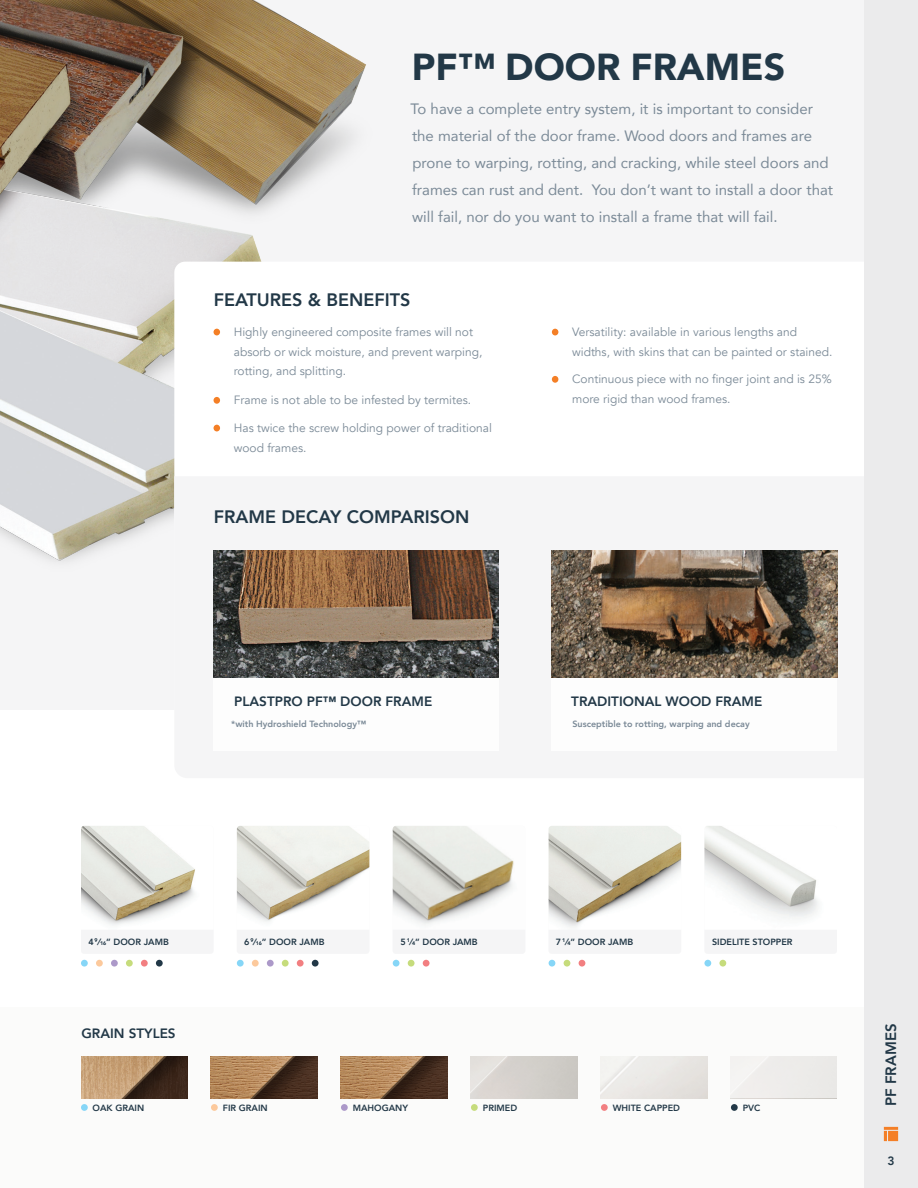
<style>
.page{position:relative;width:918px;height:1188px;background:#fff}
.page>*{position:absolute;margin:0;border:0;box-sizing:border-box;transform-origin:0 0}
.t1{font:900 37.5px "Avenir";color:#223847}
.t2{font:800 18px "Avenir";color:#223847}
.t3{font:15px/27px "Avenir";color:#7b8a97}
.t4{font:800 15px "Avenir";color:#223847}
.t5{font:800 13.5px "Avenir";color:#223847}
.t6{font:12px/19.5px "Avenir";color:#7b8a97}
.t7{font:800 12px "Avenir";color:#223847}
.t8{font:800 9px "Avenir";color:#223847}
.t9{font:800 9px "Avenir";color:#7b8a97}
.s1{font-weight:900}
.s2{font-weight:900;font-size:5.25px}
</style>
<div class="page">
<div style="left:0;top:1007px;width:864px;height:181px;background:#fbfbfa"></div>
<div style="left:0;top:0;width:864px;height:709px;background:#f5f5f6"></div>
<img style="left:0;top:0;width:366px;height:562px">
<div style="left:174px;top:262px;width:385px;height:214px;background:#fff"></div>
<svg style="left:174px;top:476px;width:664px;height:202px"></svg>
<div style="left:552px;top:677px;width:285px;height:74px;background:#fdfdfd"></div>
<div style="left:214px;top:677px;width:285px;height:74px;background:#fdfdfd"></div>
<img style="left:214px;top:551px;width:285px;height:126px">
<img style="left:552px;top:551px;width:285px;height:126px">
<div style="left:81px;top:1104px;width:7px;height:7px;background:#86d6f7;border-radius:50%"></div>
<img style="left:81px;top:1057px;width:106px;height:41px">
<div style="left:471px;top:1104px;width:7px;height:7px;background:#c6dc7c;border-radius:50%"></div>
<img style="left:471px;top:1057px;width:106px;height:41px">
<div style="left:341px;top:1104px;width:7px;height:7px;background:#ac99c9;border-radius:50%"></div>
<img style="left:341px;top:1057px;width:106px;height:41px">
<div style="left:211px;top:1104px;width:7px;height:7px;background:#fcc99c;border-radius:50%"></div>
<img style="left:211px;top:1057px;width:106px;height:41px">
<div style="left:601px;top:1104px;width:7px;height:7px;background:#f27f81;border-radius:50%"></div>
<img style="left:81px;top:826px;width:114px;height:99px">
<img style="left:393px;top:826px;width:121px;height:99px">
<img style="left:237px;top:826px;width:132px;height:96px">
<img style="left:549px;top:826px;width:132px;height:101px">
<img style="left:704px;top:826px;width:114px;height:92px">
<div style="left:731px;top:1104px;width:7px;height:7px;background:#223847;border-radius:50%"></div>
<div style="left:731px;top:1057px;width:106px;height:41px;background:#eeecea"></div>
<div style="left:96px;top:960px;width:7px;height:7px;background:#fcc99c;border-radius:50%"></div>
<div style="left:81px;top:960px;width:7px;height:7px;background:#86d6f7;border-radius:50%"></div>
<div style="left:111px;top:960px;width:7px;height:7px;background:#ac99c9;border-radius:50%"></div>
<div style="left:126px;top:960px;width:7px;height:7px;background:#c6dc7c;border-radius:50%"></div>
<div style="left:141px;top:960px;width:7px;height:7px;background:#f27f81;border-radius:50%"></div>
<div style="left:156px;top:960px;width:7px;height:7px;background:#223847;border-radius:50%"></div>
<div style="left:252px;top:960px;width:7px;height:7px;background:#fcc99c;border-radius:50%"></div>
<div style="left:237px;top:960px;width:7px;height:7px;background:#86d6f7;border-radius:50%"></div>
<div style="left:267px;top:960px;width:7px;height:7px;background:#ac99c9;border-radius:50%"></div>
<div style="left:282px;top:960px;width:7px;height:7px;background:#c6dc7c;border-radius:50%"></div>
<div style="left:297px;top:960px;width:7px;height:7px;background:#f27f81;border-radius:50%"></div>
<div style="left:312px;top:960px;width:7px;height:7px;background:#223847;border-radius:50%"></div>
<div style="left:408px;top:960px;width:7px;height:7px;background:#c6dc7c;border-radius:50%"></div>
<div style="left:393px;top:960px;width:7px;height:7px;background:#86d6f7;border-radius:50%"></div>
<div style="left:423px;top:960px;width:7px;height:7px;background:#f27f81;border-radius:50%"></div>
<div style="left:564px;top:960px;width:6px;height:7px;background:#c6dc7c;border-radius:50%"></div>
<div style="left:549px;top:960px;width:6px;height:7px;background:#86d6f7;border-radius:50%"></div>
<div style="left:579px;top:960px;width:6px;height:7px;background:#f27f81;border-radius:50%"></div>
<div style="left:719px;top:960px;width:7px;height:7px;background:#c6dc7c;border-radius:50%"></div>
<div style="left:704px;top:960px;width:7px;height:7px;background:#86d6f7;border-radius:50%"></div>
<svg style="left:214px;top:329px;width:6px;height:6px"></svg>
<div style="left:214px;top:397px;width:6px;height:7px;background:#f47f26;border-radius:50%"></div>
<svg style="left:214px;top:425px;width:6px;height:6px"></svg>
<svg style="left:552px;top:329px;width:6px;height:6px"></svg>
<div style="left:552px;top:376px;width:6px;height:7px;background:#f47f26;border-radius:50%"></div>
<div style="left:864px;top:0;width:54px;height:1188px;background:#ebebec"></div>
<svg style="left:884px;top:1127px;width:14px;height:14px"></svg>
<h1 class="t1" style="left:412px;top:35px;width:375px">PF™ DOOR FRAMES</h1>
<p class="t3" style="left:411px;top:95px;width:424px">To have a complete entry system, it is important to consider the material of the door frame. Wood doors and frames are prone to warping, rotting, and cracking, while steel doors and frames can rust and dent. You don’t want to install a door that will fail, nor do you want to install a frame that will fail.</p>
<h2 class="t2" style="left:214px;top:286px;width:198px">FEATURES &amp; BENEFITS</h2>
<p class="t6" style="left:234px;top:323px;width:250px">Highly engineered composite frames will not absorb or wick moisture, and prevent warping, rotting, and splitting.</p>
<p class="t6" style="left:234px;top:391px;width:239px">Frame is not able to be infested by termites.</p>
<p class="t6" style="left:234px;top:419px;width:260px">Has twice the screw holding power of traditional wood frames.</p>
<h2 class="t2" style="left:214px;top:502px;width:257px">FRAME DECAY COMPARISON</h2>
<p class="t6" style="left:572px;top:323px;width:262px">Versatility: available in various lengths and widths, with skins that can be painted or stained.</p>
<p class="t6" style="left:572px;top:370px;width:261px">Continuous piece with no finger joint and is 25% more rigid than wood frames.</p>
<p class="t5" style="left:234px;top:691px;width:199px">PLASTPRO PF™ DOOR FRAME</p>
<p class="t5" style="left:571px;top:691px;width:192px">TRADITIONAL WOOD FRAME</p>
<p class="t9" style="left:231px;top:717px;width:136px">*with Hydroshield Technology™</p>
<p class="t9" style="left:572px;top:717px;width:179px">Susceptible to rotting, warping and decay</p>
<p class="t8" style="left:244px;top:935px;width:82px">6 <sup>9</sup> <span class="s1">/</span><span class="s2">16</span>” DOOR JAMB</p>
<p class="t8" style="left:556px;top:935px;width:79px">7 <sup>1</sup> <span class="s1">/</span><span class="s2">4</span>” DOOR JAMB</p>
<p class="t8" style="left:712px;top:935px;width:82px">SIDELITE STOPPER</p>
<p class="t8" style="left:88px;top:935px;width:82px">4 <sup>9</sup> <span class="s1">/</span><span class="s2">16</span>” DOOR JAMB</p>
<p class="t8" style="left:400px;top:935px;width:79px">5 <sup>1</sup> <span class="s1">/</span><span class="s2">4</span>” DOOR JAMB</p>
<p class="t5" style="left:81px;top:1023px;width:96px">GRAIN STYLES</p>
<p class="t8" style="left:93px;top:1101px;width:53px">OAK GRAIN</p>
<p class="t8" style="left:223px;top:1101px;width:46px">FIR GRAIN</p>
<p class="t8" style="left:353px;top:1101px;width:57px">MAHOGANY</p>
<p class="t8" style="left:483px;top:1101px;width:36px">PRIMED</p>
<p class="t8" style="left:613px;top:1101px;width:69px">WHITE CAPPED</p>
<p class="t8" style="left:743px;top:1101px;width:19px">PVC</p>
<p class="t4" style="left:879px;top:1106px;width:84px;rotate:-90deg">PF FRAMES</p>
<p class="t7" style="left:887px;top:1151px;width:9px">3</p>
</div>
